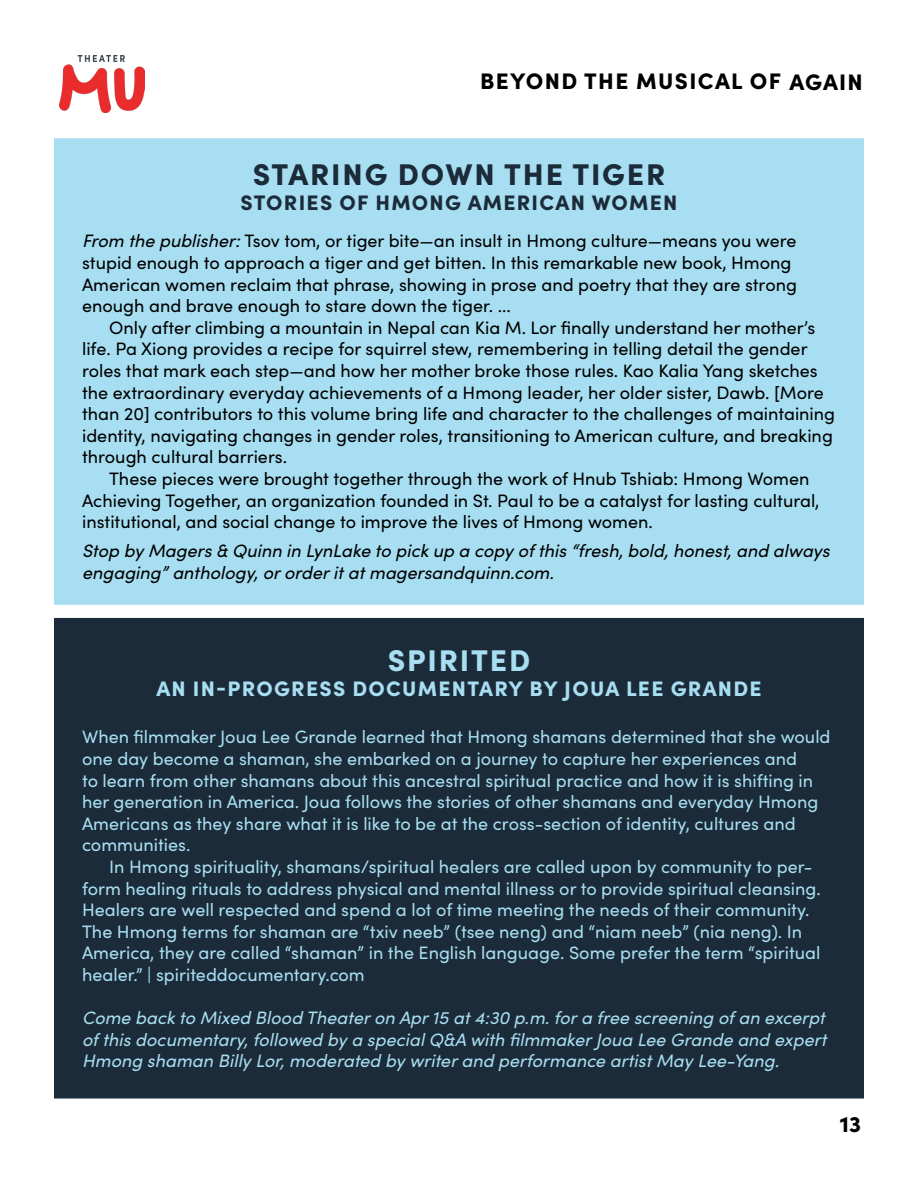
<style>
.page{position:relative;width:918px;height:1188px;background:#fff}
.page>*{position:absolute;margin:0;border:0;box-sizing:border-box;transform-origin:0 0}
.t1{font:900 30px "Sofia Pro";letter-spacing:.06em;color:#1c2b39}
.t2{font:900 30px "Sofia Pro";letter-spacing:.06em;color:#a7def1}
.t3{font:900 22.5px "Sofia Pro";letter-spacing:.06em;color:#000}
.t4{font:900 21px "Sofia Pro";letter-spacing:.06em;color:#a7def1}
.t5{font:900 21px "Sofia Pro";letter-spacing:.06em;color:#1c2b39}
.t6{font:18px/21.6px "Sofia Pro";color:#000}
.t7{font:18px/21.6px "Sofia Pro";color:#a7def1}
.t8{font:italic 18px/21.6px "Sofia Pro";color:#a7def1;text-align:justify}
.t9{font:italic 18px/21.6px "Sofia Pro";color:#000}
.s1{font-style:italic}
</style>
<div class="page">
<img style="left:59px;top:55px;width:85px;height:57px">
<div style="left:54px;top:618px;width:810px;height:481px;background:#1c2b39;border:2px solid #1c2b39"></div>
<div style="left:54px;top:138px;width:810px;height:467px;background:#a7def1;border:2px solid #a7def1"></div>
<p class="t3" style="left:480px;top:63px;width:384px">BEYOND THE MUSICAL OF AGAIN</p>
<p class="t1" style="left:253px;top:151px;width:414px">STARING DOWN THE TIGER</p>
<p class="t5" style="left:241px;top:186px;width:438px">STORIES OF HMONG AMERICAN WOMEN</p>
<p class="t6" style="left:82px;top:229px;width:716px"><span class="s1">From the publisher:</span>Tsov tom, or tiger bite—an insult in Hmong culture—means you were</p>
<p class="t6" style="left:82px;top:251px;width:716px">stupid enough to approach a tiger and get bitten. In this remarkable new book, Hmong<br>American women reclaim that phrase, showing in prose and poetry that they are strong enough and brave enough to stare down the tiger. ...</p>
<p class="t6" style="left:82px;top:316px;width:755px;text-indent:27px">Only after climbing a mountain in Nepal can Kia M. Lor finally understand her mother’s life. Pa Xiong provides a recipe for squirrel stew, remembering in telling detail the gender roles that mark each step—and how her mother broke those rules. Kao Kalia Yang sketches the extraordinary everyday achievements of a Hmong leader, her older sister, Dawb. [More than 20] contributors to this volume bring life and character to the challenges of maintaining identity, navigating changes in gender roles, transitioning to American culture, and breaking through cultural barriers.</p>
<p class="t6" style="left:82px;top:467px;width:739px;text-indent:27px">These pieces were brought together through the work of Hnub Tshiab: Hmong Women<br>Achieving Together, an organization founded in St. Paul to be a catalyst for lasting cultural, institutional, and social change to improve the lives of Hmong women.</p>
<p class="t9" style="left:82px;top:539px;width:754px">Stop by Magers&amp; Quinn in LynLake to pickup a copy ofthis“fresh,bold,honest,and always engaging”anthology,ororderitatmagersandquinn.com.</p>
<p class="t2" style="left:388px;top:636px;width:144px">SPIRITED</p>
<p class="t4" style="left:156px;top:672px;width:607px">AN IN-PROGRESS DOCUMENTARY BY JOUA LEE GRANDE</p>
<p class="t7" style="left:82px;top:725px;width:750px">When filmmaker Joua Lee Grande learned that Hmong shamans determined that she would one day become a shaman, she embarked on a journey to capture her experiences and<br>to learn from other shamans about this ancestral spiritual practice and how it is shifting in her generation in America. Joua follows the stories of other shamans and everyday Hmong Americans as they share what it is like to be at the cross-section of identity, cultures and communities.</p>
<p class="t7" style="left:82px;top:855px;width:740px;text-indent:27px">In Hmong spirituality, shamans/spiritual healers are called upon by community to per&shy;form healing rituals to address physical and mental illness or to provide spiritual cleansing.<br>Healers are well respected and spend a lot of time meeting the needs of their community.<br>The Hmong terms for shaman are “txiv neeb” (tsee neng) and “niam neeb” (nia neng). In America, they are called “shaman” in the English language. Some prefer the term “spiritual healer.” | spiriteddocumentary.com</p>
<p class="t8" style="left:82px;top:1006px;width:751px">Come backto Mixed Blood Theateron Apr15 at4:30 p.m.fora free screening ofan excerpt ofthisdocumentary,followed by a specialQ&amp;A with filmmakerJoua Lee Grande and expert Hmong shaman Billy Lor,moderated by writerand performance artistMay Lee-Yang.</p>
<p class="t3" style="left:840px;top:1107px;width:23px">13</p>
</div>
